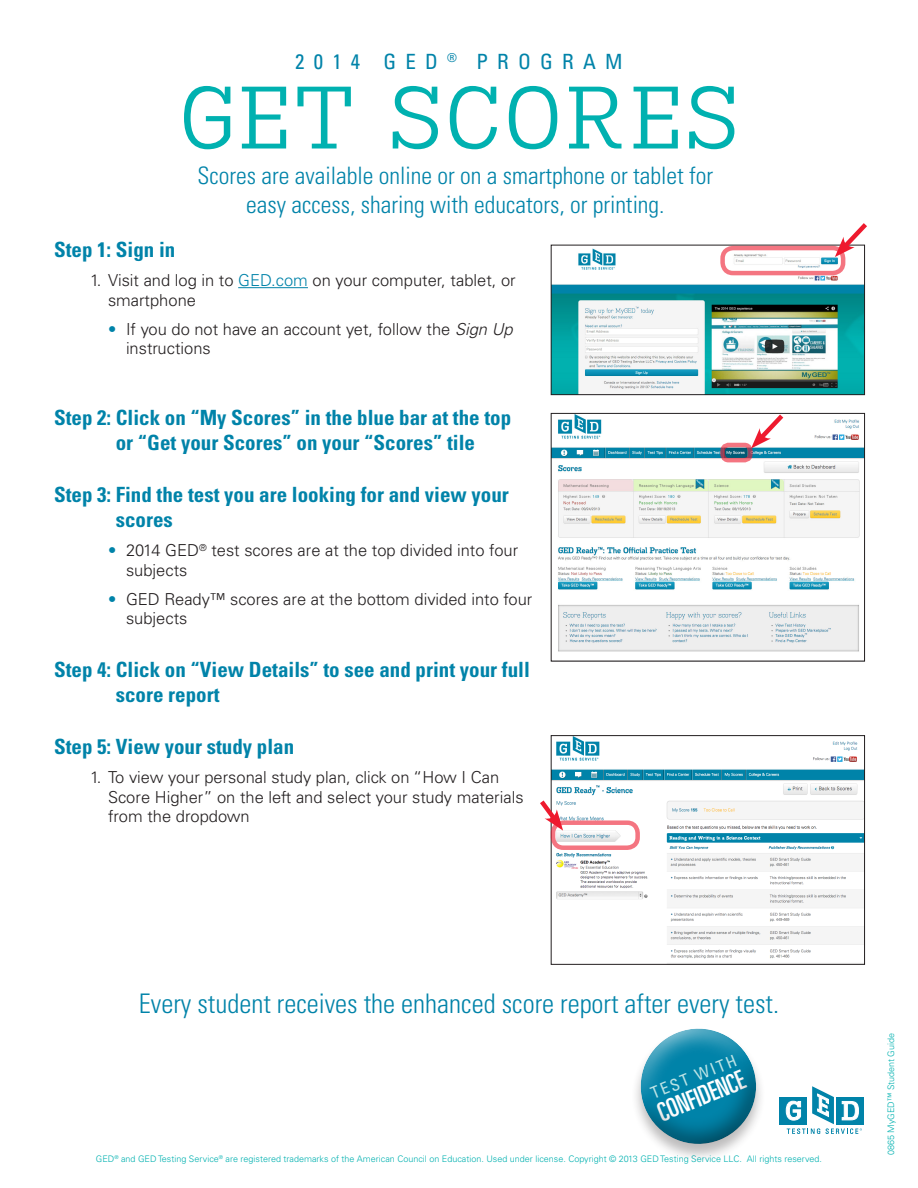
<style>
.page{position:relative;width:918px;height:1188px;background:#fff}
.page>*{position:absolute;margin:0;border:0;box-sizing:border-box;transform-origin:0 0}
.Main_Title{font:90px "Madawaska Bk";letter-spacing:.08em;color:#00b1b0}
.t1{font:300 condensed 27px "Univers LT Std";color:#0083a9}
.t2{font:ultra-condensed 26.4px "Univers LT Std";color:#fff}
.Main_Subtitle{font:300 condensed 24px/28.8px "Univers LT Std";color:#0083a9;text-align:center}
.Subhead{font:700 condensed 21px/25.2px "Univers LT Std";color:#0083a9}
.t3{font:condensed 21px "Univers LT Std";letter-spacing:.44em;color:#0083a9}
.t4{font:300 16.5px/19.8px "Univers LT Std";color:#231f20}
.t5{font:condensed 16.5px "Univers LT Std";color:#bce3e5}
.t6{font:300 9px "Univers LT Std";color:#00b1b0}
.s1{color:#0083a9}
.s2{font-style:italic}
</style>
<div class="page">
<div style="left:837px;top:1097px;width:27px;height:27px;background:#0083a9"></div>
<svg style="left:636px;top:1028px;width:226px;height:130px"></svg>
<hr style="left:238px;top:287px;width:70px;height:1px;background:#0083a9">
<img style="left:553px;top:248px;width:310px;height:145px">
<div style="left:551px;top:245px;width:314px;height:150px;border:1px solid #231f20"></div>
<img style="left:553px;top:415px;width:310px;height:237px">
<div style="left:551px;top:413px;width:314px;height:248px;border:1px solid #231f20"></div>
<img style="left:553px;top:737px;width:310px;height:222px">
<div style="left:551px;top:735px;width:314px;height:230px;border:1px solid #231f20"></div>
<svg style="left:835px;top:223px;width:32px;height:34px"></svg>
<svg style="left:751px;top:412px;width:37px;height:36px"></svg>
<svg style="left:540px;top:796px;width:23px;height:35px"></svg>
<div style="left:720px;top:246px;width:125px;height:29px;border:4px solid #ee1a2e;border-radius:10px"></div>
<div style="left:720px;top:443px;width:33px;height:19px;border:4px solid #ee1a2e;border-radius:6px"></div>
<div style="left:551px;top:820px;width:89px;height:30px;border:4px solid #ee1a2e;border-radius:10px"></div>
<p class="t3" style="left:295px;top:48px;width:329px">2014 GED <sup>®</sup> PROGRAM</p>
<p class="Main_Title" style="left:181px;top:62px;width:557px">GET SCORES</p>
<p class="Main_Subtitle" style="left:198px;top:161px;width:517px">Scores are available online or on a smartphone or tablet for easy access, sharing with educators, or printing.</p>
<p class="Subhead" style="left:54px;top:237px;width:123px">Step 1: Sign in</p>
<p class="t4" style="left:108px;top:270px;width:409px;text-indent:-18px">1. Visit and log in to <span class="s1">GED.com</span> on your computer, tablet, or smartphone</p>
<p class="t4" style="left:126px;top:319px;width:388px;text-indent:-18px"><span class="s1">•</span> If you do not have an account yet, follow the <span class="s2">Sign Up </span>instructions</p>
<p class="Subhead" style="left:116px;top:404px;width:397px;text-indent:-62px">Step 2: Click on “My Scores” in the blue bar at the top or “Get your Scores” on your “Scores” tile</p>
<p class="Subhead" style="left:116px;top:482px;width:395px;text-indent:-62px">Step 3: Find the test you are looking for and view your scores</p>
<p class="t4" style="left:126px;top:540px;width:394px;text-indent:-18px"><span class="s1">•</span> 2014 GED<sup>®</sup> test scores are at the top divided into four subjects</p>
<p class="t4" style="left:126px;top:589px;width:408px;text-indent:-18px"><span class="s1">•</span> GED Ready™ scores are at the bottom divided into four subjects</p>
<p class="Subhead" style="left:116px;top:656px;width:416px;text-indent:-62px">Step 4: Click on “View Details” to see and print your full score report</p>
<p class="Subhead" style="left:54px;top:734px;width:242px">Step 5: View your study plan</p>
<p class="t4" style="left:108px;top:767px;width:417px;text-indent:-18px">1. To view your personal study plan, click on “How I Can<br>Score Higher” on the left and select your study materials from the dropdown</p>
<p class="t1" style="left:139px;top:987px;width:642px">Every student receives the enhanced score report after every test.</p>
<p class="t5" style="left:648px;top:1084px;width:93px;rotate:-22deg">TEST WITH</p>
<h3 class="t2" style="left:653px;top:1099px;width:93px;rotate:-22deg">CONFIDENCE</h3>
<p class="t6" style="left:96px;top:1154px;width:728px">GED<sup>®</sup> and GED Testing Service<sup>®</sup> are registered trademarks of the American Council on Education. Used under license. Copyright © 2013 GED Testing Service LLC. All rights reserved.</p>
<p class="t6" style="left:886px;top:1155px;width:124px;rotate:-90deg">0865 MyGED™ Student Guide</p>
</div>
